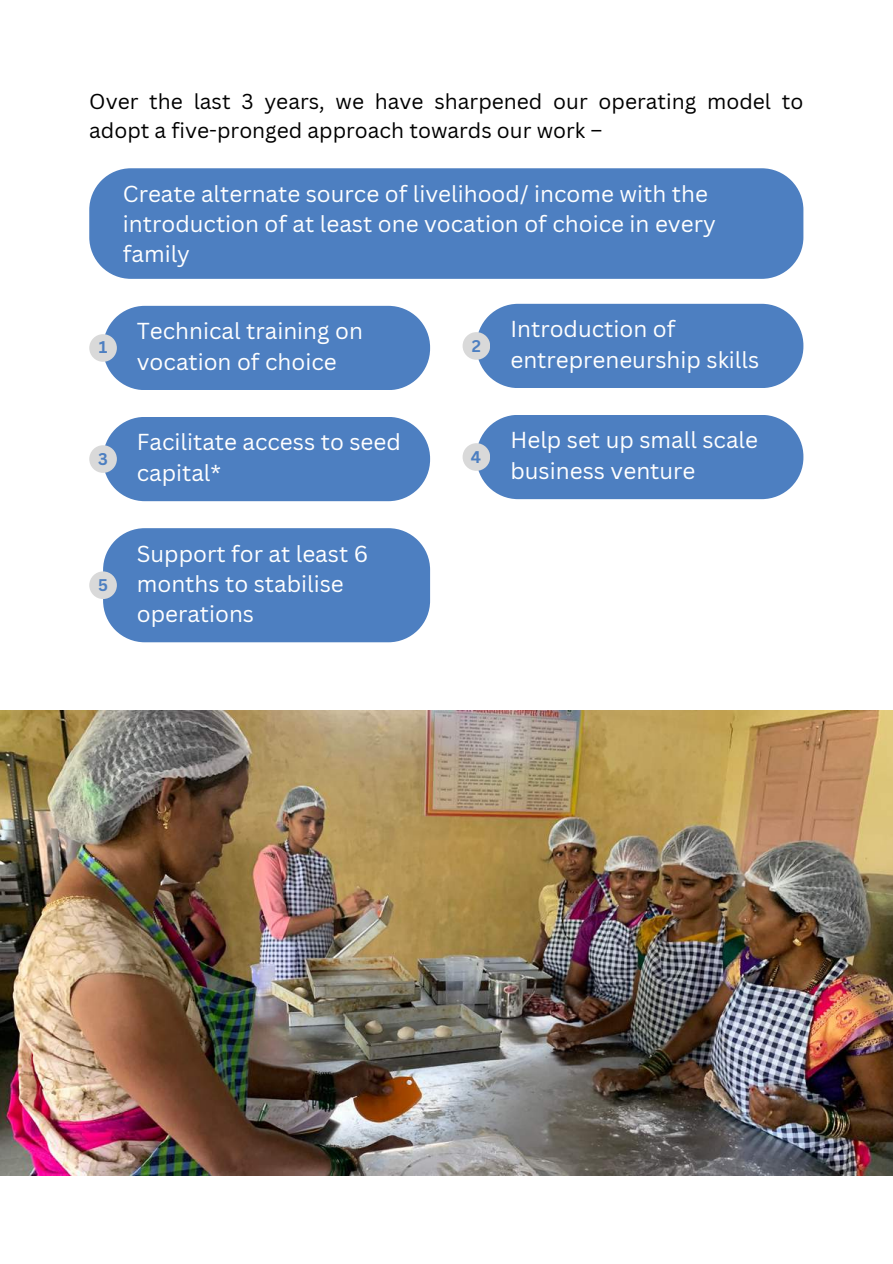
<style>
.page{position:relative;width:893px;height:1264px;background:#fff}
.page>*{position:absolute;margin:0;border:0;box-sizing:border-box;transform-origin:0 0}
.t1{font:22.5px/30.3px "Canva Sans";color:#fff}
.t2{font:21px/29.2px "Canva Sans";color:#000}
.t3{font:700 16.5px "Canva Sans";color:#4d7fc1}
</style>
<div class="page">
<div style="left:89px;top:168px;width:714px;height:111px;background:#4d7fc1"></div>
<div style="left:105px;top:306px;width:325px;height:84px;background:#4d7fc1"></div>
<div style="left:89px;top:334px;width:28px;height:28px;background:#d9d9d9;border-radius:50%"></div>
<div style="left:478px;top:304px;width:325px;height:84px;background:#4d7fc1"></div>
<div style="left:462px;top:332px;width:28px;height:28px;background:#d9d9d9;border-radius:50%"></div>
<div style="left:105px;top:417px;width:325px;height:84px;background:#4d7fc1"></div>
<div style="left:89px;top:445px;width:28px;height:28px;background:#d9d9d9;border-radius:50%"></div>
<div style="left:478px;top:415px;width:325px;height:84px;background:#4d7fc1"></div>
<div style="left:462px;top:443px;width:28px;height:28px;background:#d9d9d9;border-radius:50%"></div>
<div style="left:103px;top:528px;width:327px;height:114px;background:#4d7fc1"></div>
<div style="left:89px;top:571px;width:28px;height:28px;background:#d9d9d9;border-radius:50%"></div>
<img style="left:0;top:711px;width:892px;height:464px">
<p class="t2" style="left:89px;top:86px;width:715px">Over the last 3 years, we have sharpened our operating model to adopt a five-pronged approach towards our work –</p>
<p class="t1" style="left:123px;top:178px;width:594px">Create alternate source of livelihood/ income with the introduction of at least one vocation of choice in every family</p>
<p class="t3" style="left:99px;top:335px;width:10px">1</p>
<p class="t1" style="left:137px;top:315px;width:228px">Technical training on vocation of choice</p>
<p class="t1" style="left:510px;top:313px;width:250px">Introduction of entrepreneurship skills</p>
<p class="t3" style="left:472px;top:334px;width:11px">2</p>
<p class="t3" style="left:98px;top:447px;width:11px">3</p>
<p class="t3" style="left:98px;top:573px;width:11px">5</p>
<p class="t1" style="left:137px;top:426px;width:265px">Facilitate access to seed capital*</p>
<p class="t1" style="left:510px;top:424px;width:249px">Help set up small scale business venture</p>
<p class="t3" style="left:470px;top:445px;width:12px">4</p>
<p class="t1" style="left:137px;top:537px;width:233px">Support for at least 6 months to stabilise operations</p>
</div>
